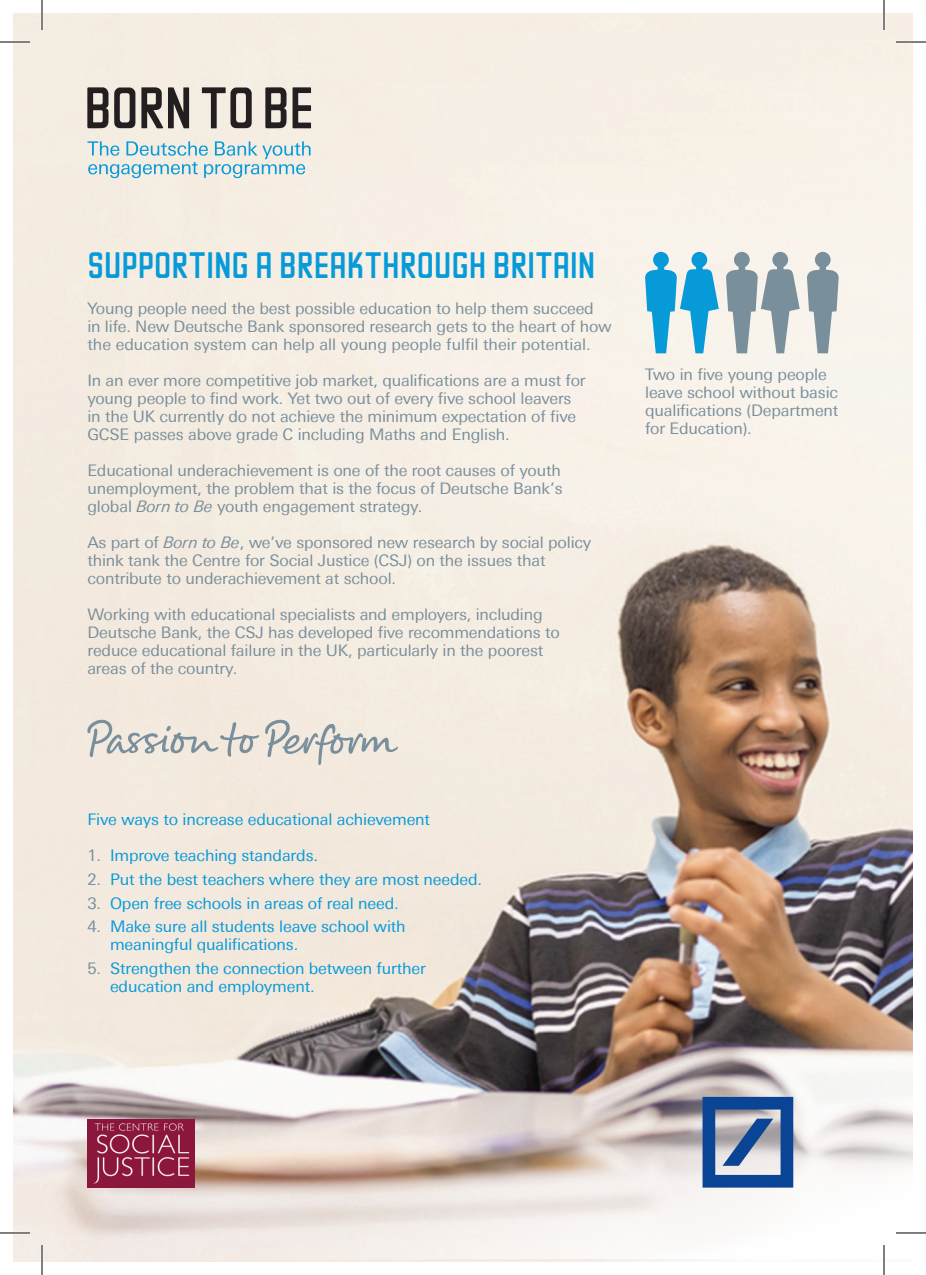
<style>
.page{position:relative;width:926px;height:1275px;background:#fff}
.page>*{position:absolute;margin:0;border:0;box-sizing:border-box;transform-origin:0 0}
.t1{font:36px "Berber";color:#069ad9}
.t2{font:16px/18px "Univers Deutsche Bank";letter-spacing:-.01em;color:#798f9c}
.t3{font:16px/18px "Univers Deutsche Bank";letter-spacing:-.01em;color:#069ad9}
.s1{font-style:italic}
.s2{color:#798f9c}
</style>
<div class="page">
<img style="left:14px;top:14px;width:898px;height:1247px">
<img style="left:42px;top:929px;width:870px;height:330px">
<div style="left:597px;top:991px;width:301px;height:270px;background:#fff;opacity:.75"></div>
<svg style="left:702px;top:1096px;width:91px;height:91px;background:#607fab"></svg>
<svg style="left:87px;top:141px;width:224px;height:37px;background:#c2dbdf"></svg>
<svg style="left:87px;top:87px;width:224px;height:41px;background:#928c87"></svg>
<img style="left:87px;top:1119px;width:107px;height:68px">
<svg style="left:645px;top:252px;width:74px;height:101px;background:#74c2e0"></svg>
<svg style="left:726px;top:252px;width:74px;height:101px;background:#b2bcbf"></svg>
<svg style="left:806px;top:252px;width:33px;height:101px;background:#abb6bb"></svg>
<svg style="left:85px;top:714px;width:314px;height:52px;background:#dfdad3"></svg>
<hr style="left:0;top:41px;width:30px;height:2px;background:#fff">
<hr style="left:896px;top:41px;width:30px;height:2px;background:#fff">
<hr style="left:0;top:1231px;width:30px;height:3px;background:#fff">
<hr style="left:896px;top:1231px;width:30px;height:3px;background:#fff">
<hr style="left:41px;top:0;width:2px;height:30px;background:#fff">
<hr style="left:41px;top:1245px;width:2px;height:30px;background:#fff">
<hr style="left:883px;top:0;width:2px;height:30px;background:#fff">
<hr style="left:883px;top:1245px;width:2px;height:30px;background:#fff">
<hr style="left:0;top:42px;width:30px;height:1px;background:#000">
<hr style="left:896px;top:42px;width:30px;height:1px;background:#000">
<hr style="left:0;top:1232px;width:30px;height:1px;background:#000">
<hr style="left:896px;top:1232px;width:30px;height:1px;background:#000">
<hr style="left:42px;top:0;width:1px;height:30px;background:#000">
<hr style="left:42px;top:1245px;width:1px;height:30px;background:#000">
<hr style="left:884px;top:0;width:1px;height:30px;background:#000">
<hr style="left:884px;top:1245px;width:1px;height:30px;background:#000">
<h1 class="t1" style="left:87px;top:247px;width:509px">SUPPORTING A BREAKTHROUGH BRITAIN</h1>
<p class="t2" style="left:87px;top:299px;width:526px">Young people need the best possible education to help them succeed<br>in life. New Deutsche Bank sponsored research gets to the heart of how the education system can help all young people fulfil their potential.</p>
<p class="t2" style="left:87px;top:371px;width:500px">In an ever more competitive job market, qualifications are a must for young people to find work. Yet two out of every five school leavers in the UK currently do not achieve the minimum expectation of five GCSE passes above grade C including Maths and English.</p>
<p class="t2" style="left:87px;top:461px;width:477px;text-align:justify">Educational underachievement is one of the root causes of youth unemployment, the problem that is the focus of Deutsche Bank’s global <span class="s1">Born to Be</span> youth engagement strategy.</p>
<p class="t2" style="left:87px;top:533px;width:505px">As part of <span class="s1">Born to Be</span>, we’ve sponsored new research by social policy think tank the Centre for Social Justice (CSJ) on the issues that contribute to underachievement at school.</p>
<p class="t2" style="left:87px;top:605px;width:474px">Working with educational specialists and employers, including Deutsche Bank, the CSJ has developed five recommendations to reduce educational failure in the UK, particularly in the poorest areas of the country.</p>
<p class="t2" style="left:645px;top:365px;width:195px">Two in five young people leave school without basic qualifications (Department for Education).</p>
<p class="t3" style="left:87px;top:810px;width:344px">Five ways to increase educational achievement</p>
<p class="t3" style="left:87px;top:846px;width:232px"><span class="s2">1.</span> Improve teaching standards.</p>
<p class="t3" style="left:87px;top:870px;width:396px"><span class="s2">2.</span> Put the best teachers where they are most needed.</p>
<p class="t3" style="left:87px;top:894px;width:313px"><span class="s2">3.</span> Open free schools in areas of real need.</p>
<p class="t3" style="left:110px;top:917px;width:297px;text-indent:-23px"><span class="s2">4.</span> Make sure all students leave school with meaningful qualifications.</p>
<p class="t3" style="left:110px;top:959px;width:317px;text-indent:-23px"><span class="s2">5.</span> Strengthen the connection between further education and employment.</p>
</div>
